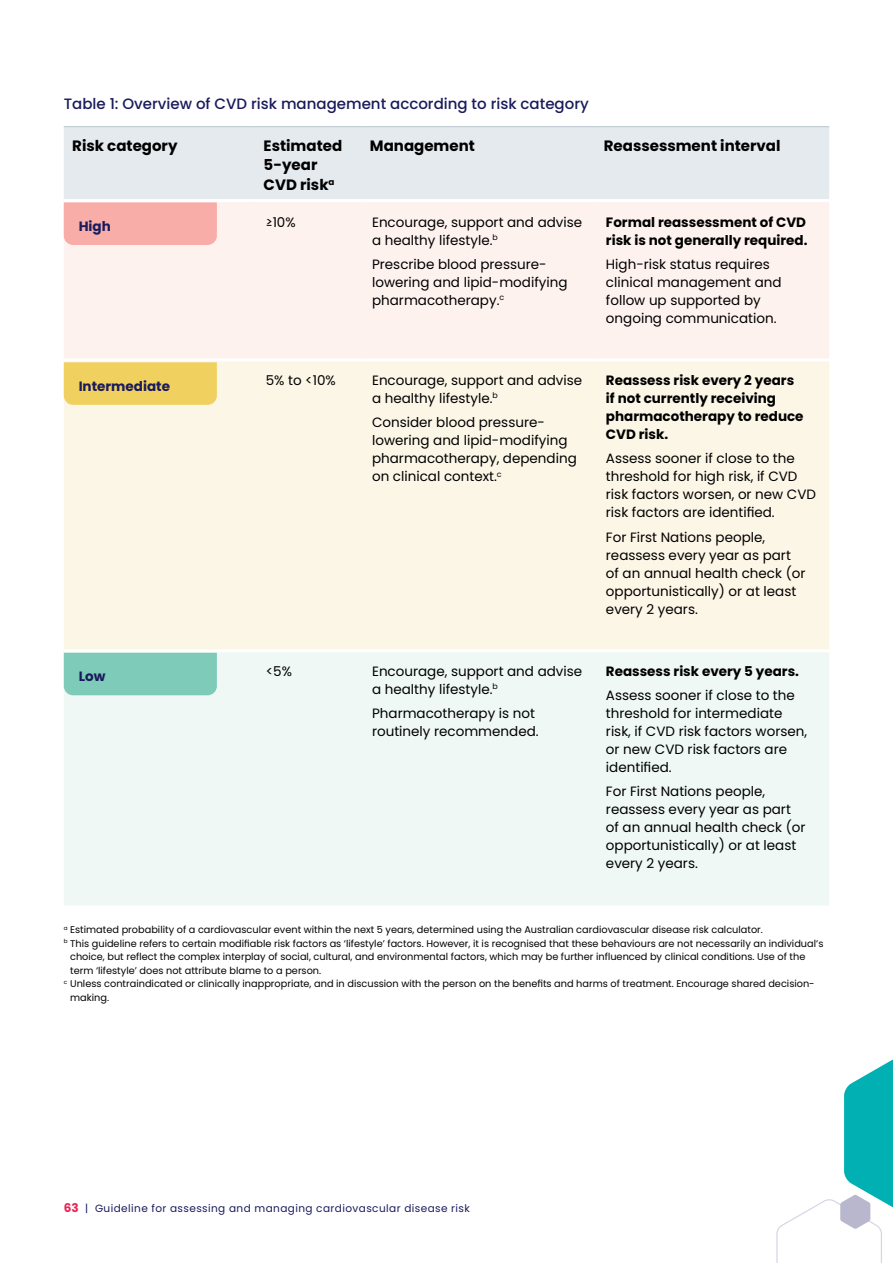
<style>
.page{position:relative;width:893px;height:1263px;background:#fff}
.page>*{position:absolute;margin:0;border:0;box-sizing:border-box;transform-origin:0 0}
.t1{font:700 15px/19.5px "Poppins";color:#000}
.t2{font:500 15px "Poppins";color:#191b5c}
.t3{font:13.5px/18px "Poppins";color:#000}
.t4{font:700 13.5px/18px "Poppins";color:#000}
.t5{font:700 13.5px "Poppins";color:#191b5c}
.t6{font:10.5px "Poppins";letter-spacing:.04em;color:#191b5c}
.t7{font:9.75px "Poppins";color:#000}
.s1{font-weight:700;font-size:12px;color:#ee2452}
</style>
<div class="page">
<div style="left:64px;top:127px;width:765px;height:72px;background:#e4eaee"></div>
<div style="left:64px;top:202px;width:765px;height:156px;background:#fef2ef"></div>
<div style="left:64px;top:362px;width:765px;height:287px;background:#fcf6e7"></div>
<div style="left:64px;top:652px;width:765px;height:253px;background:#eff8f5"></div>
<hr style="left:64px;top:126px;width:191px;height:1px;background:#b6c6cf">
<hr style="left:255px;top:126px;width:106px;height:1px;background:#b6c6cf">
<hr style="left:361px;top:126px;width:234px;height:1px;background:#b6c6cf">
<hr style="left:595px;top:126px;width:234px;height:1px;background:#b6c6cf">
<div style="left:63px;top:652px;width:155px;height:44px;background:#7dcbb8"></div>
<svg style="left:63px;top:362px;width:155px;height:44px;background:#f0d265"></svg>
<svg style="left:776px;top:1059px;width:117px;height:204px"></svg>
<div style="left:63px;top:202px;width:155px;height:44px;background:#f8ada8"></div>
<p class="t2" style="left:64px;top:95px;width:527px">Table 1: Overview of CVD risk management according to risk category</p>
<p class="t1" style="left:72px;top:136px;width:107px">Risk category</p>
<p class="t1" style="left:264px;top:136px;width:80px">Estimated<br>5-year<br>CVD risk<sup>a</sup></p>
<p class="t1" style="left:370px;top:136px;width:106px">Management</p>
<p class="t1" style="left:604px;top:136px;width:178px">Reassessment interval</p>
<p class="t3" style="left:266px;top:213px;width:31px">≥10%</p>
<p class="t3" style="left:372px;top:213px;width:212px">Encourage, support and advise a healthy lifestyle.<sup>b</sup></p>
<p class="t3" style="left:372px;top:255px;width:197px">Prescribe blood pressure&shy;lowering and lipid-modifying pharmacotherapy.<sup>c</sup></p>
<p class="t4" style="left:606px;top:213px;width:203px">Formal reassessment of CVD risk is not generally required.</p>
<p class="t3" style="left:606px;top:255px;width:177px">High-risk status requires clinical management and follow up supported by ongoing communication.</p>
<p class="t5" style="left:79px;top:218px;width:34px">High</p>
<p class="t5" style="left:79px;top:378px;width:93px">Intermediate</p>
<p class="t5" style="left:79px;top:668px;width:28px">Low</p>
<p class="t3" style="left:266px;top:371px;width:72px">5% to &lt;10%</p>
<p class="t3" style="left:372px;top:371px;width:212px">Encourage, support and advise a healthy lifestyle.<sup>b</sup></p>
<p class="t3" style="left:372px;top:414px;width:206px">Consider blood pressure&shy;lowering and lipid-modifying pharmacotherapy, depending on clinical context.<sup>c</sup></p>
<p class="t3" style="left:266px;top:662px;width:28px">&lt;5%</p>
<p class="t3" style="left:372px;top:662px;width:212px">Encourage, support and advise a healthy lifestyle.<sup>b</sup></p>
<p class="t3" style="left:372px;top:704px;width:168px">Pharmacotherapy is not routinely recommended.</p>
<p class="t4" style="left:606px;top:371px;width:199px">Reassess risk every 2 years if not currently receiving pharmacotherapy to reduce<br>CVD risk.</p>
<p class="t3" style="left:606px;top:450px;width:212px">Assess sooner if close to the threshold for high risk, if CVD risk factors worsen, or new CVD risk factors are identified.</p>
<p class="t3" style="left:606px;top:528px;width:201px">For First Nations people, reassess every year as part of an annual health check (or opportunistically) or at least every 2 years.</p>
<p class="t4" style="left:606px;top:662px;width:195px">Reassess risk every 5 years.</p>
<p class="t3" style="left:606px;top:686px;width:203px">Assess sooner if close to the threshold for intermediate risk, if CVD risk factors worsen, or new CVD risk factors are identified.</p>
<p class="t3" style="left:606px;top:783px;width:201px">For First Nations people, reassess every year as part of an annual health check (or opportunistically) or at least every 2 years.</p>
<p class="t7" style="left:64px;top:924px;width:701px"><sup>a</sup> Estimated probability of a cardiovascular event within the next 5 years, determined using the Australian cardiovascular disease risk calculator.</p>
<p class="t7" style="left:64px;top:938px;width:761px"><sup>b</sup> This guideline refers to certain modifiable risk factors as ‘lifestyle’ factors. However, it is recognised that these behaviours are not necessarily an individual’s</p>
<p class="t7" style="left:70px;top:951px;width:737px">choice, but reflect the complex interplay of social, cultural, and environmental factors, which may be further influenced by clinical conditions. Use of the</p>
<p class="t7" style="left:70px;top:965px;width:253px">term ‘lifestyle’ does not attribute blame to a person.</p>
<p class="t7" style="left:64px;top:978px;width:752px"><sup>c</sup> Unless contraindicated or clinically inappropriate, and in discussion with the person on the benefits and harms of treatment. Encourage shared decision-</p>
<p class="t7" style="left:70px;top:992px;width:40px">making.</p>
<p class="t6" style="left:64px;top:1202px;width:408px"><span class="s1">63</span> | Guideline for assessing and managing cardiovascular disease risk</p>
</div>
